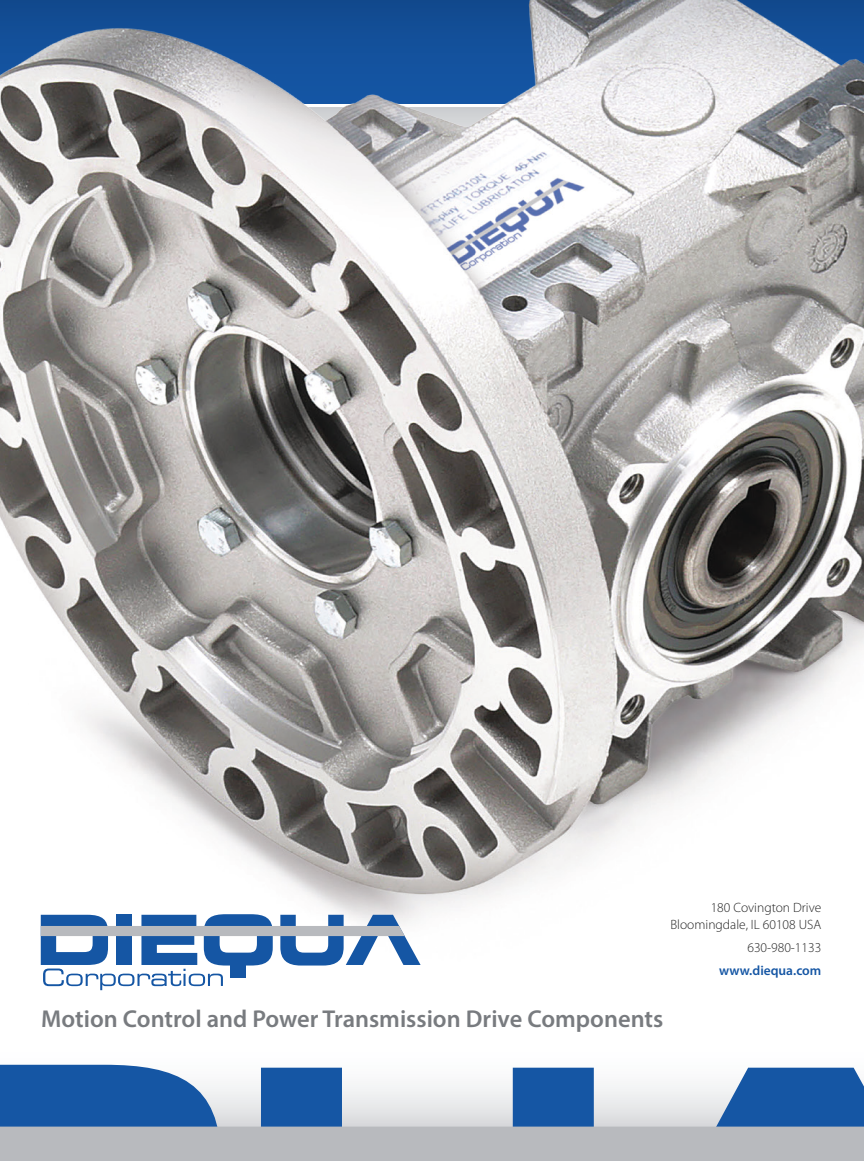
<style>
.page{position:relative;width:864px;height:1161px;background:#fff}
.page>*{position:absolute;margin:0;border:0;box-sizing:border-box;transform-origin:0 0}
.t1{font:600 24.45px "Myriad Pro";color:#787b7f}
.t2{font:300 13.5px/16.2px "Myriad Pro";color:#242424;text-align:right}
.t3{font:600 13.5px "Myriad Pro";color:#1556a4}
</style>
<div class="page">
<img style="left:0;top:142px;width:864px;height:849px">
<svg style="left:0;top:0;width:864px;height:142px"></svg>
<svg style="left:0;top:1065px;width:864px;height:96px"></svg>
<svg style="left:41px;top:914px;width:380px;height:76px"></svg>
<p class="t2" style="left:670px;top:900px;width:152px">180 Covington Drive<br>Bloomingdale, IL 60108 USA</p>
<p class="t2" style="left:747px;top:939px;width:75px">630-980-1133</p>
<p class="t3" style="left:719px;top:961px;width:104px">www.diequa.com</p>
<h1 class="t1" style="left:41px;top:1003px;width:624px">Motion Control and Power Transmission Drive Components</h1>
</div>
